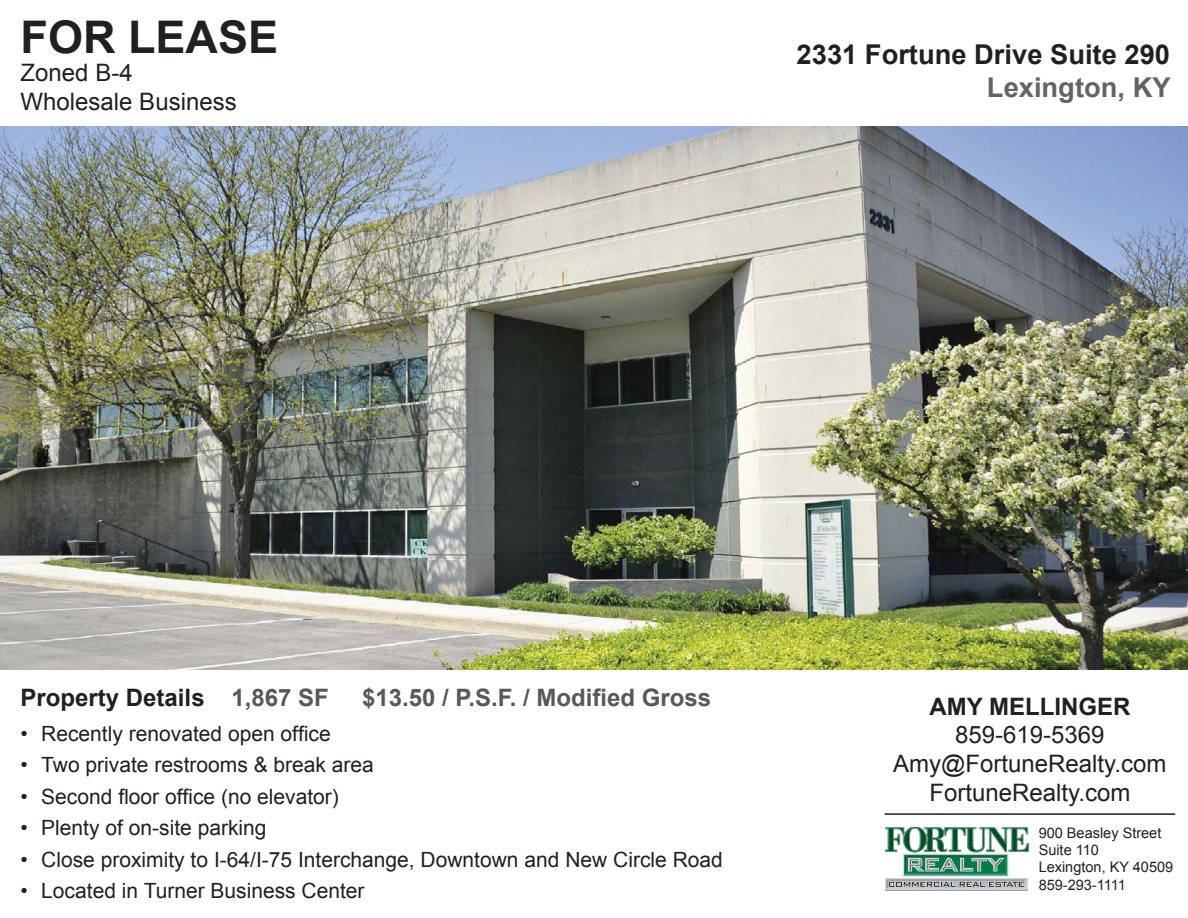
<style>
.page{position:relative;width:1188px;height:918px;background:#fff}
.page>*{position:absolute;margin:0;border:0;box-sizing:border-box;transform-origin:0 0}
.t1{font:700 45px "Arial";color:#231f20}
.t2{font:700 27.3px "Arial";color:#231f20}
.t3{font:700 27.3px "Arial";color:#636366}
.t4{font:24px "Arial";color:#231f20}
.t5{font:700 24px "Arial";color:#231f20}
.t6{font:700 24px "Arial";color:#57585a}
.t7{font:21px "Arial";color:#231f20}
.t8{font:14.55px "Arial";color:#231f20}
.s1{color:#57585a}
</style>
<div class="page">
<img style="left:1px;top:127px;width:1187px;height:543px">
<img style="left:885px;top:827px;width:145px;height:64px">
<hr style="left:885px;top:813px;width:290px;height:2px;background:#231f20">
<p class="t1" style="left:21px;top:8px;width:259px">FOR LEASE</p>
<p class="t4" style="left:21px;top:57px;width:114px">Zoned B-4</p>
<p class="t4" style="left:21px;top:86px;width:218px">Wholesale Business</p>
<p class="t2" style="left:797px;top:37px;width:375px">2331 Fortune Drive Suite 290</p>
<p class="t3" style="left:987px;top:70px;width:185px">Lexington, KY</p>
<p class="t5" style="left:21px;top:681px;width:310px">Property Details <span class="s1">1,867 SF</span></p>
<p class="t6" style="left:362px;top:681px;width:351px">$13.50 / P.S.F. / Modified Gross</p>
<p class="t7" style="left:21px;top:720px;width:312px">• Recently renovated open office</p>
<p class="t7" style="left:21px;top:751px;width:355px">• Two private restrooms &amp; break area</p>
<p class="t7" style="left:21px;top:783px;width:320px">• Second floor office (no elevator)</p>
<p class="t7" style="left:21px;top:814px;width:247px">• Plenty of on-site parking</p>
<p class="t7" style="left:21px;top:846px;width:704px">• Close proximity to I-64/I-75 Interchange, Downtown and New Circle Road</p>
<p class="t7" style="left:21px;top:877px;width:345px">• Located in Turner Business Center</p>
<p class="t5" style="left:929px;top:690px;width:202px">AMY MELLINGER</p>
<p class="t4" style="left:955px;top:719px;width:151px">859-619-5369</p>
<p class="t4" style="left:893px;top:748px;width:275px">Amy@FortuneRealty.com</p>
<p class="t4" style="left:929px;top:777px;width:202px">FortuneRealty.com</p>
<p class="t8" style="left:1039px;top:823px;width:124px">900 Beasley Street</p>
<p class="t8" style="left:1039px;top:840px;width:62px">Suite 110</p>
<p class="t8" style="left:1039px;top:858px;width:136px">Lexington, KY 40509</p>
<p class="t8" style="left:1039px;top:875px;width:89px">859-293-1111</p>
</div>
